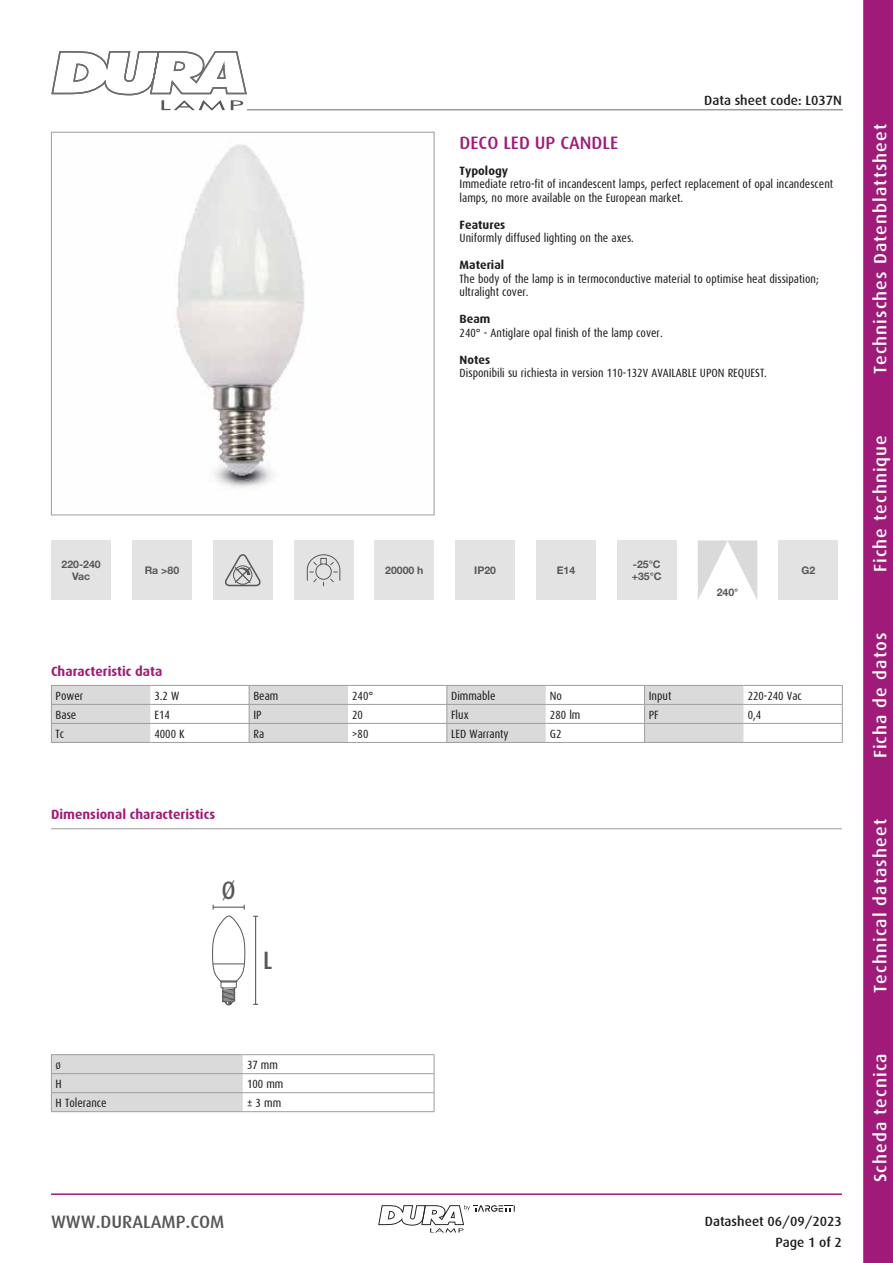
<style>
.page{position:relative;width:893px;height:1263px;background:#fff}
.page>*{position:absolute;margin:0;border:0;box-sizing:border-box;transform-origin:0 0}
.t1{font:500 25.2px "Dax Condensed";color:#575756}
.t2{font:500 18px "Dax";letter-spacing:.06em;color:#fff}
.t3{font:500 18px "Dax";color:#575756}
.t4{font:500 18px "Dax";color:#a01b79}
.t5{font:500 13.5px/21.3px "Dax";color:#1d1d1b;text-align:right}
.t6{font:700 13.5px "Dax";color:#a01b79}
.t7{font:12px/13.5px "Dax Condensed";color:#1d1d1b}
.t8{font:700 12px "Dax";color:#1d1d1b}
.t9{font:700 10.5px/12.6px "Helvetica Neue LT Std";color:#585856;text-align:center}
</style>
<div class="page">
<svg style="left:863px;top:0;width:30px;height:1263px;background:#a2207b"></svg>
<hr style="left:51px;top:1193px;width:791px;height:2px;background:#a01b79">
<svg style="left:51px;top:51px;width:197px;height:60px"></svg>
<svg style="left:378px;top:1205px;width:137px;height:28px"></svg>
<hr style="left:247px;top:109px;width:596px;height:1px;background:#9d9d9c">
<img style="left:175px;top:144px;width:130px;height:344px">
<div style="left:51px;top:132px;width:383px;height:383px;border:1px solid #9d9d9c"></div>
<div style="left:51px;top:540px;width:60px;height:60px;background:#e3e3e3"></div>
<div style="left:617px;top:540px;width:59px;height:60px;background:#e3e3e3"></div>
<div style="left:375px;top:540px;width:59px;height:60px;background:#e3e3e3"></div>
<div style="left:132px;top:540px;width:60px;height:60px;background:#e3e3e3"></div>
<svg style="left:698px;top:540px;width:59px;height:59px"></svg>
<div style="left:455px;top:540px;width:60px;height:60px;background:#e3e3e3"></div>
<div style="left:213px;top:540px;width:60px;height:60px;background:#e3e3e3"></div>
<svg style="left:225px;top:554px;width:36px;height:33px"></svg>
<div style="left:778px;top:540px;width:60px;height:60px;background:#e3e3e3"></div>
<div style="left:536px;top:540px;width:60px;height:60px;background:#e3e3e3"></div>
<div style="left:294px;top:540px;width:59px;height:60px;background:#e3e3e3"></div>
<svg style="left:306px;top:554px;width:35px;height:33px"></svg>
<hr style="left:743px;top:685px;width:100px;height:1px;background:#9d9d9c">
<hr style="left:743px;top:704px;width:100px;height:1px;background:#9d9d9c">
<hr style="left:743px;top:723px;width:100px;height:1px;background:#9d9d9c">
<svg style="left:842px;top:686px;width:1px;height:56px"></svg>
<hr style="left:51px;top:742px;width:99px;height:1px;background:#9d9d9c">
<hr style="left:150px;top:742px;width:99px;height:1px;background:#9d9d9c">
<hr style="left:348px;top:742px;width:99px;height:1px;background:#9d9d9c">
<hr style="left:546px;top:742px;width:99px;height:1px;background:#9d9d9c">
<hr style="left:743px;top:742px;width:100px;height:1px;background:#9d9d9c">
<hr style="left:249px;top:742px;width:99px;height:1px;background:#9d9d9c">
<hr style="left:447px;top:742px;width:99px;height:1px;background:#9d9d9c">
<svg style="left:51px;top:685px;width:692px;height:57px"></svg>
<hr style="left:645px;top:742px;width:98px;height:1px;background:#9d9d9c">
<hr style="left:51px;top:1054px;width:192px;height:1px;background:#9d9d9c">
<hr style="left:243px;top:1054px;width:191px;height:1px;background:#9d9d9c">
<hr style="left:243px;top:1073px;width:191px;height:1px;background:#9d9d9c">
<svg style="left:51px;top:1055px;width:192px;height:56px;background:#d7d7d6"></svg>
<hr style="left:243px;top:1092px;width:191px;height:1px;background:#9d9d9c">
<svg style="left:434px;top:1055px;width:1px;height:56px"></svg>
<hr style="left:51px;top:1111px;width:192px;height:1px;background:#9d9d9c">
<hr style="left:243px;top:1111px;width:191px;height:1px;background:#9d9d9c">
<svg style="left:212px;top:916px;width:34px;height:89px"></svg>
<hr style="left:213px;top:907px;width:31px;height:1px;background:#575756">
<hr style="left:255px;top:916px;width:1px;height:88px;background:#575756">
<hr style="left:213px;top:963px;width:31px;height:1px;background:#575756">
<hr style="left:51px;top:828px;width:791px;height:1px;background:#9d9d9c">
<p class="t5" style="left:704px;top:90px;width:139px">Data sheet code: L037N</p>
<h2 class="t4" style="left:460px;top:132px;width:160px">DECO LED UP CANDLE</h2>
<p class="t8" style="left:460px;top:164px;width:50px">Typology</p>
<p class="t7" style="left:460px;top:178px;width:375px">Immediate retro-fit of incandescent lamps, perfect replacement of opal incandescent lamps, no more available on the European market.</p>
<p class="t8" style="left:460px;top:218px;width:47px">Features</p>
<p class="t7" style="left:460px;top:232px;width:176px">Uniformly diffused lighting on the axes.</p>
<p class="t8" style="left:460px;top:259px;width:46px">Material</p>
<p class="t7" style="left:460px;top:272px;width:361px">The body of the lamp is in termoconductive material to optimise heat dissipation; ultralight cover.</p>
<p class="t8" style="left:460px;top:313px;width:32px">Beam</p>
<p class="t7" style="left:460px;top:326px;width:205px">240° - Antiglare opal finish of the lamp cover.</p>
<p class="t8" style="left:460px;top:353px;width:32px">Notes</p>
<p class="t7" style="left:460px;top:367px;width:309px">Disponibili su richiesta in version 110-132V AVAILABLE UPON REQUEST.</p>
<p class="t9" style="left:62px;top:557px;width:41px">220-240<br>Vac</p>
<p class="t9" style="left:632px;top:557px;width:31px;text-align:left">-25°C +35°C</p>
<p class="t9" style="left:474px;top:564px;width:23px">IP20</p>
<p class="t9" style="left:557px;top:564px;width:20px">E14</p>
<p class="t9" style="left:801px;top:564px;width:15px">G2</p>
<p class="t9" style="left:145px;top:564px;width:36px">Ra &gt;80</p>
<p class="t9" style="left:385px;top:564px;width:40px">20000 h</p>
<p class="t9" style="left:717px;top:585px;width:23px">240°</p>
<p class="t6" style="left:51px;top:664px;width:113px">Characteristic data</p>
<p class="t7" style="left:56px;top:689px;width:29px">Power</p>
<p class="t7" style="left:155px;top:689px;width:26px">3.2 W</p>
<p class="t7" style="left:253px;top:689px;width:27px">Beam</p>
<p class="t7" style="left:352px;top:689px;width:23px">240°</p>
<p class="t7" style="left:451px;top:689px;width:46px">Dimmable</p>
<p class="t7" style="left:550px;top:689px;width:14px">No</p>
<p class="t7" style="left:649px;top:689px;width:24px">Input</p>
<p class="t7" style="left:748px;top:689px;width:56px">220-240 Vac</p>
<p class="t7" style="left:56px;top:708px;width:22px">Base</p>
<p class="t7" style="left:154px;top:708px;width:17px">E14</p>
<p class="t7" style="left:253px;top:708px;width:10px">IP</p>
<p class="t7" style="left:352px;top:708px;width:12px">20</p>
<p class="t7" style="left:451px;top:708px;width:19px">Flux</p>
<p class="t7" style="left:550px;top:708px;width:32px">280 lm</p>
<p class="t7" style="left:649px;top:708px;width:11px">PF</p>
<p class="t7" style="left:748px;top:708px;width:15px">0,4</p>
<p class="t7" style="left:56px;top:727px;width:10px">Tc</p>
<p class="t7" style="left:154px;top:727px;width:32px">4000 K</p>
<p class="t7" style="left:253px;top:727px;width:12px">Ra</p>
<p class="t7" style="left:352px;top:727px;width:18px">&gt;80</p>
<p class="t7" style="left:451px;top:727px;width:59px">LED Warranty</p>
<p class="t7" style="left:550px;top:727px;width:13px">G2</p>
<p class="t6" style="left:51px;top:807px;width:166px">Dimensional characteristics</p>
<h1 class="t1" style="left:221px;top:876px;width:16px">Ø</h1>
<h1 class="t1" style="left:263px;top:946px;width:11px">L</h1>
<p class="t7" style="left:56px;top:1059px;width:7px">ø</p>
<p class="t7" style="left:247px;top:1059px;width:32px">37 mm</p>
<p class="t7" style="left:56px;top:1078px;width:8px">H</p>
<p class="t7" style="left:247px;top:1078px;width:38px">100 mm</p>
<p class="t7" style="left:56px;top:1097px;width:53px">H Tolerance</p>
<p class="t7" style="left:247px;top:1097px;width:36px">± 3 mm</p>
<h2 class="t3" style="left:51px;top:1212px;width:175px">WWW.DURALAMP.COM</h2>
<p class="t5" style="left:705px;top:1211px;width:139px">Datasheet 06/09/2023<br>Page 1 of 2</p>
<h2 class="t2" style="left:870px;top:374px;width:252px;rotate:-90deg">Technisches Datenblattsheet</h2>
<h2 class="t2" style="left:870px;top:572px;width:139px;rotate:-90deg">Fiche technique</h2>
<h2 class="t2" style="left:870px;top:758px;width:127px;rotate:-90deg">Ficha de datos</h2>
<h2 class="t2" style="left:870px;top:993px;width:175px;rotate:-90deg">Technical datasheet</h2>
<h2 class="t2" style="left:870px;top:1182px;width:130px;rotate:-90deg">Scheda tecnica</h2>
</div>
